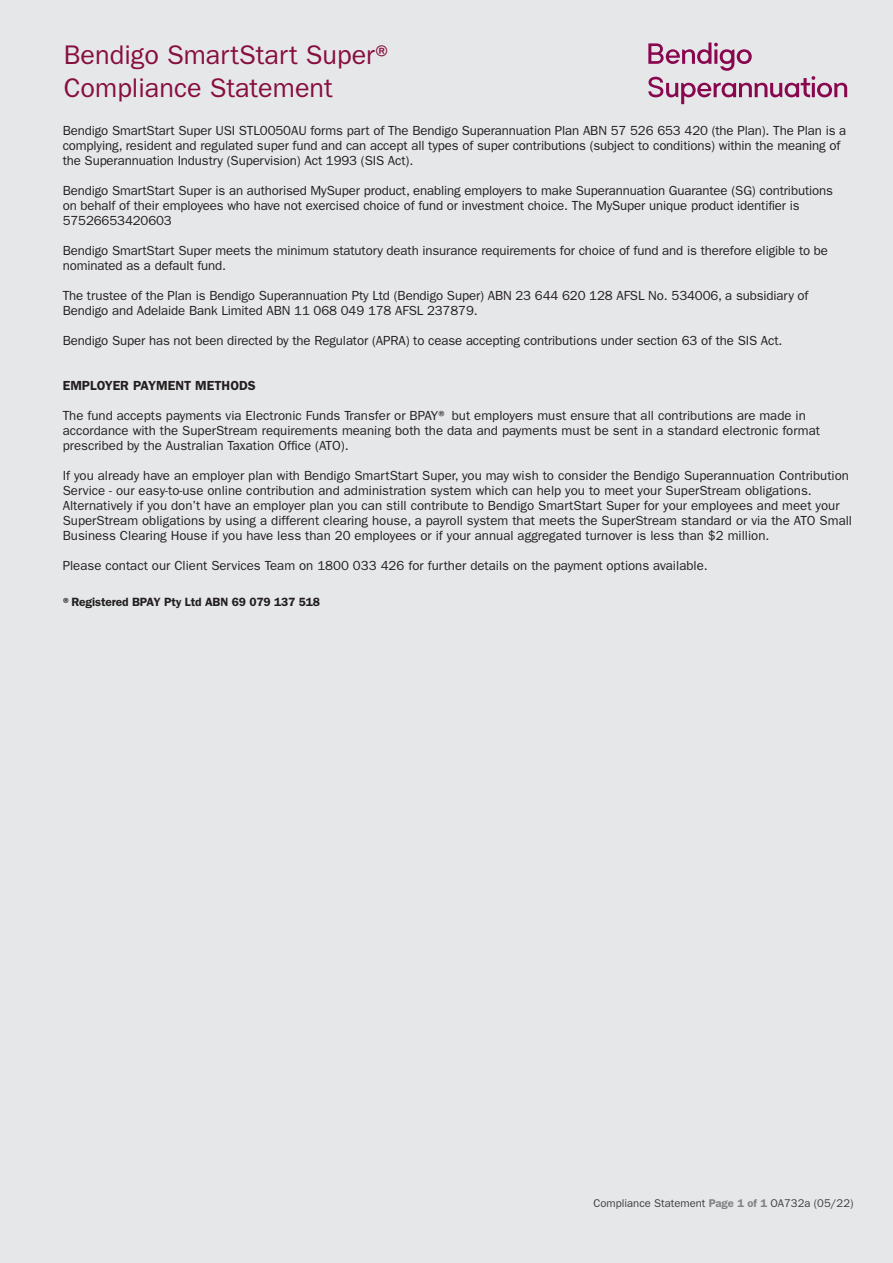
<style>
.page{position:relative;width:893px;height:1263px;background:#e6e7e9}
.page>*{position:absolute;margin:0;border:0;box-sizing:border-box;transform-origin:0 0}
._1_headline{font:27px/33px "ITC Franklin Gothic Std";color:#870e40}
._2_headline{font:13.2px/15px "ITC Franklin Gothic Std";letter-spacing:-.01em;color:#231f20}
._2_headline-2{font:600 13.2px "ITC Franklin Gothic Std";color:#231f20}
._2_headline-3{font:600 12px "ITC Franklin Gothic Std";letter-spacing:-.01em;color:#231f20}
.t1{font:11.25px "ITC Franklin Gothic Std";color:#3e3e3f}
.s1{font-weight:600;color:#808285}
</style>
<div class="page">
<svg style="left:648px;top:43px;width:199px;height:61px"></svg>
<p class="_1_headline" style="left:64px;top:38px;width:333px">Bendigo SmartStart Super®<br>Compliance Statement</p>
<p class="_2_headline" style="left:63px;top:123px;width:785px">Bendigo SmartStart Super USI STL0050AU forms part of The Bendigo Superannuation Plan ABN 57 526 653 420 (the Plan). The Plan is a complying, resident and regulated super fund and can accept all types of super contributions (subject to conditions) within the meaning of the Superannuation Industry (Supervision) Act 1993 (SIS Act).</p>
<p class="_2_headline" style="left:63px;top:183px;width:772px">Bendigo SmartStart Super is an authorised MySuper product, enabling employers to make Superannuation Guarantee (SG) contributions on behalf of their employees who have not exercised choice of fund or investment choice. The MySuper unique product identifier is<br>57526653420603</p>
<p class="_2_headline" style="left:63px;top:243px;width:767px">Bendigo SmartStart Super meets the minimum statutory death insurance requirements for choice of fund and is therefore eligible to be nominated as a default fund.</p>
<p class="_2_headline" style="left:63px;top:288px;width:747px">The trustee of the Plan is Bendigo Superannuation Pty Ltd (Bendigo Super) ABN 23 644 620 128 AFSL No. 534006, a subsidiary of<br>Bendigo and Adelaide Bank Limited ABN 11 068 049 178 AFSL 237879.</p>
<p class="_2_headline" style="left:63px;top:333px;width:721px">Bendigo Super has not been directed by the Regulator (APRA) to cease accepting contributions under section 63 of the SIS Act.</p>
<p class="_2_headline-2" style="left:63px;top:378px;width:194px">EMPLOYER PAYMENT METHODS</p>
<p class="_2_headline" style="left:63px;top:408px;width:759px">The fund accepts payments via Electronic Funds Transfer or BPAY® but employers must ensure that all contributions are made in accordance with the SuperStream requirements meaning both the data and payments must be sent in a standard electronic format prescribed by the Australian Taxation Office (ATO).</p>
<p class="_2_headline" style="left:63px;top:468px;width:791px">If you already have an employer plan with Bendigo SmartStart Super, you may wish to consider the Bendigo Superannuation Contribution Service - our easy-to-use online contribution and administration system which can help you to meet your SuperStream obligations.<br>Alternatively if you don’t have an employer plan you can still contribute to Bendigo SmartStart Super for your employees and meet your SuperStream obligations by using a different clearing house, a payroll system that meets the SuperStream standard or via the ATO Small Business Clearing House if you have less than 20 employees or if your annual aggregated turnover is less than $2 million.</p>
<p class="_2_headline" style="left:63px;top:558px;width:647px">Please contact our Client Services Team on 1800 033 426 for further details on the payment options available.</p>
<p class="_2_headline-3" style="left:63px;top:595px;width:259px">®Registered BPAY Pty Ltd ABN 69 079 137 518</p>
<p class="t1" style="left:593px;top:1196px;width:262px">Compliance Statement <span class="s1">Page 1 of 1</span> OA732a (05/22)</p>
</div>
